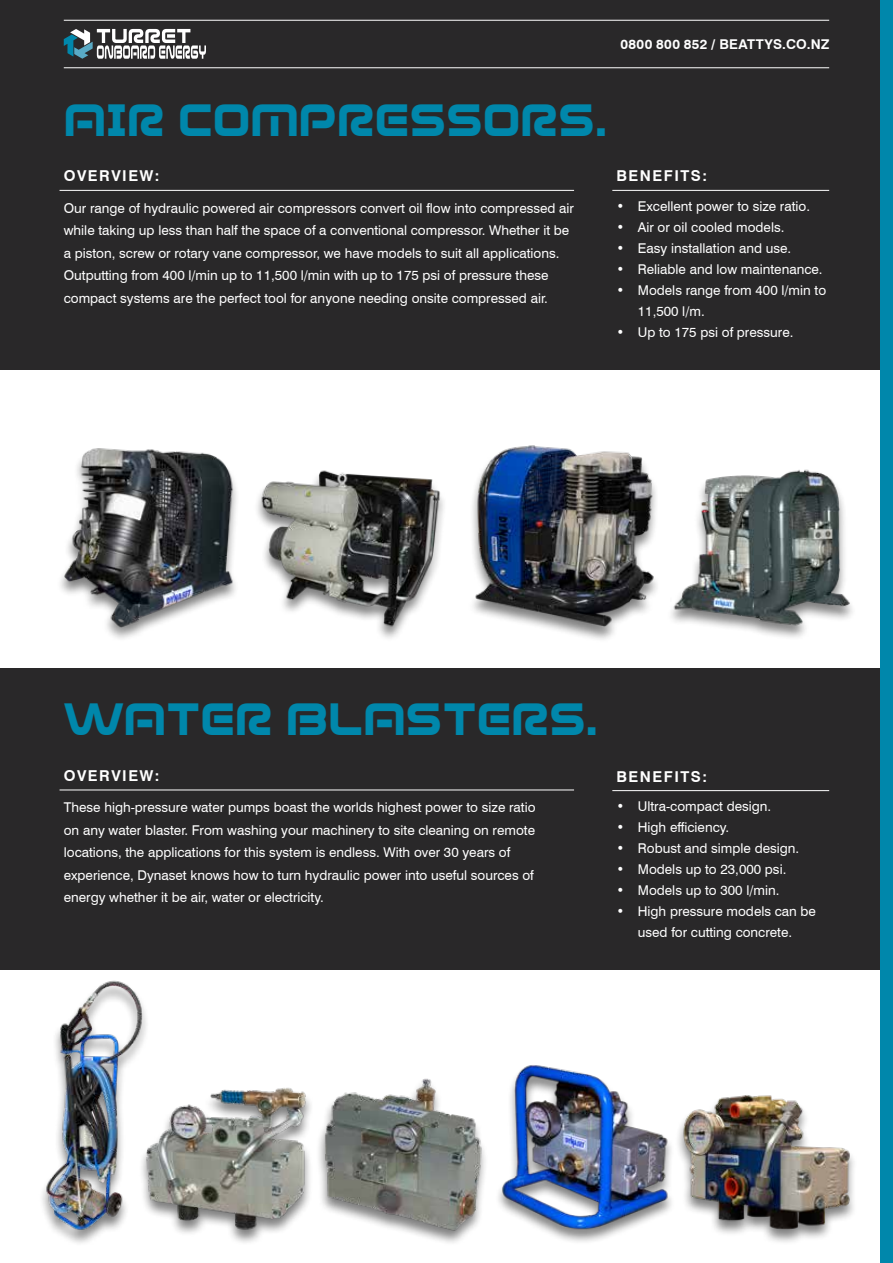
<style>
.page{position:relative;width:893px;height:1263px;background:#fff}
.page>*{position:absolute;margin:0;border:0;box-sizing:border-box;transform-origin:0 0}
.t1{font:45px "Evolver";color:#0087ab}
.t2{font:700 15px "Swiss 721 BT";letter-spacing:.1em;color:#fff}
.t3{font:13.5px/22.5px "Swiss 721 BT";color:#fff}
.t4{font:700 13.5px "Swiss 721 BT";letter-spacing:.03em;color:#fff}
.s1{font-family:"Roboto Condensed"}
</style>
<div class="page">
<div style="left:0;top:0;width:880px;height:370px;background:#292829"></div>
<div style="left:0;top:668px;width:880px;height:301px;background:#292829"></div>
<div style="left:880px;top:0;width:13px;height:1263px;background:#0087ab"></div>
<hr style="left:64px;top:20px;width:765px;height:1px;background:#fff">
<hr style="left:64px;top:67px;width:765px;height:1px;background:#fff">
<svg style="left:64px;top:29px;width:142px;height:30px"></svg>
<div style="left:666px;top:470px;width:191px;height:171px;background:#000;opacity:.5"></div>
<img style="left:668px;top:469px;width:184px;height:162px">
<img style="left:257px;top:470px;width:187px;height:164px">
<div style="left:467px;top:445px;width:194px;height:198px;background:#000;opacity:.5"></div>
<img style="left:474px;top:445px;width:182px;height:183px">
<img style="left:500px;top:1065px;width:172px;height:174px">
<div style="left:138px;top:1087px;width:176px;height:159px;background:#000;opacity:.5"></div>
<img style="left:150px;top:1087px;width:159px;height:148px">
<div style="left:316px;top:1079px;width:173px;height:168px;background:#000;opacity:.5"></div>
<img style="left:309px;top:1078px;width:179px;height:158px">
<div style="left:38px;top:981px;width:112px;height:265px;background:#000;opacity:.5"></div>
<img style="left:41px;top:980px;width:104px;height:252px">
<div style="left:675px;top:1095px;width:183px;height:151px;background:#000;opacity:.5"></div>
<img style="left:679px;top:1095px;width:173px;height:135px">
<hr style="left:612px;top:190px;width:217px;height:1px;background:#fff">
<hr style="left:60px;top:190px;width:514px;height:1px;background:#fff">
<hr style="left:612px;top:790px;width:217px;height:1px;background:#fff">
<hr style="left:60px;top:790px;width:514px;height:1px;background:#fff">
<div style="left:56px;top:449px;width:184px;height:194px;background:#000;opacity:.5"></div>
<img style="left:63px;top:448px;width:176px;height:182px">
<p class="t4" style="left:621px;top:36px;width:210px">0800 800 852 <span class="s1">/</span> BEATTYS.CO.NZ</p>
<h1 class="t1" style="left:64px;top:83px;width:545px">AIR COMPRESSORS.</h1>
<p class="t2" style="left:64px;top:167px;width:97px">OVERVIEW:</p>
<p class="t3" style="left:64px;top:196px;width:512px">Our range of hydraulic powered air compressors convert oil flow into compressed air while taking up less than half the space of a conventional compressor. Whether it be a piston, screw or rotary vane compressor, we have models to suit all applications.<br>Outputting from 400 l/min up to 11,500 l/min with up to 175 psi of pressure these compact systems are the perfect tool for anyone needing onsite compressed air.</p>
<p class="t2" style="left:617px;top:167px;width:92px">BENEFITS:</p>
<p class="t3" style="left:617px;top:195px;width:195px">• Excellent power to size ratio.</p>
<p class="t3" style="left:617px;top:216px;width:169px">• Air or oil cooled models.</p>
<p class="t3" style="left:617px;top:237px;width:176px">• Easy installation and use.</p>
<p class="t3" style="left:617px;top:258px;width:207px">• Reliable and low maintenance.</p>
<p class="t3" style="left:638px;top:280px;width:190px;line-height:21px;text-indent:-21px">• Models range from 400 l/min to<br>11,500 l/m.</p>
<p class="t3" style="left:617px;top:321px;width:178px">• Up to 175 psi of pressure.</p>
<h1 class="t1" style="left:64px;top:683px;width:535px">WATER BLASTERS.</h1>
<p class="t2" style="left:64px;top:767px;width:97px">OVERVIEW:</p>
<p class="t3" style="left:64px;top:796px;width:473px">These high-pressure water pumps boast the worlds highest power to size ratio on any water blaster. From washing your machinery to site cleaning on remote locations, the applications for this system is endless. With over 30 years of experience, Dynaset knows how to turn hydraulic power into useful sources of energy whether it be air, water or electricity.</p>
<p class="t2" style="left:617px;top:767px;width:92px">BENEFITS:</p>
<p class="t3" style="left:617px;top:795px;width:156px">• Ultra-compact design.</p>
<p class="t3" style="left:617px;top:816px;width:114px">• High efficiency.</p>
<p class="t3" style="left:617px;top:837px;width:184px">• Robust and simple design.</p>
<p class="t3" style="left:617px;top:858px;width:171px">• Models up to 23,000 psi.</p>
<p class="t3" style="left:617px;top:879px;width:164px">• Models up to 300 l/min.</p>
<p class="t3" style="left:617px;top:901px;width:201px;line-height:21px;text-align:center">• High pressure models can be used for cutting concrete.</p>
</div>
